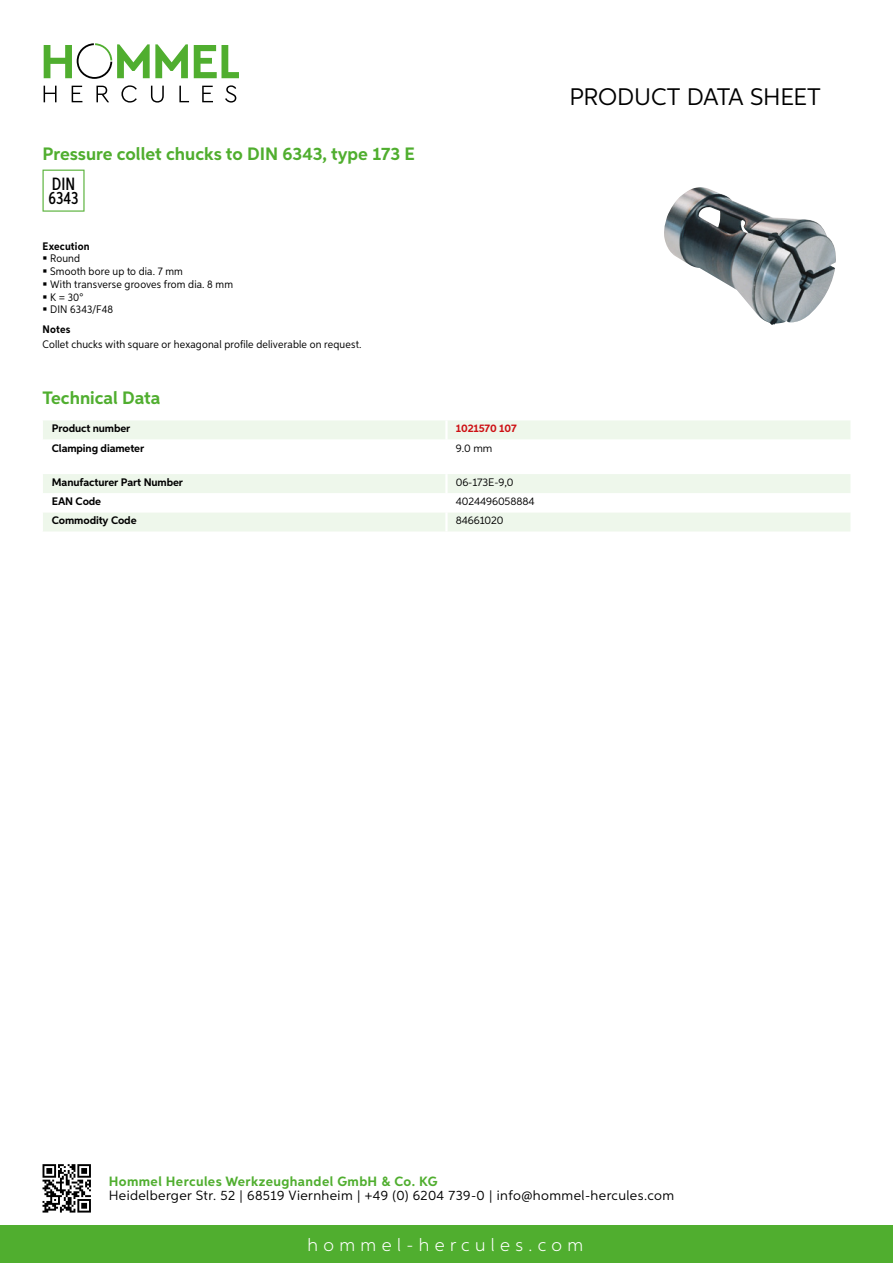
<style>
.page{position:relative;width:893px;height:1263px;background:#fff}
.page>*{position:absolute;margin:0;border:0;box-sizing:border-box;transform-origin:0 0}
.t1{font:24px "Aspira";letter-spacing:-.01em;color:#000}
.t2{font:700 18px "Aspira";color:#50ae2f}
.t3{font:300 18px "Aspira";letter-spacing:.3em;color:#fff}
.t4{font:500 17.85px/14.9px "Aspira XX Nar";color:#000}
.t5{font:13.5px "Aspira";letter-spacing:.03em;color:#000}
.t6{font:700 13.5px "Aspira";letter-spacing:.03em;color:#50ae2f}
.t7{font:10.95px/12.8px "Aspira Nar";letter-spacing:.015em;color:#000}
.t8{font:700 10.95px "Aspira";letter-spacing:-.01em;color:#000}
.t9{font:10.95px "Aspira";letter-spacing:-.01em;color:#000}
.t10{font:700 10.95px "Aspira Nar";letter-spacing:.015em;color:#000}
.t11{font:700 10.95px "Aspira";letter-spacing:-.01em;color:#cd1013}
</style>
<div class="page">
<div style="left:0;top:1226px;width:893px;height:37px;background:#50ae2f"></div>
<svg style="left:43px;top:1164px;width:48px;height:48px"></svg>
<svg style="left:194px;top:45px;width:45px;height:33px"></svg>
<svg style="left:44px;top:43px;width:144px;height:36px"></svg>
<svg style="left:44px;top:86px;width:13px;height:16px"></svg>
<svg style="left:72px;top:86px;width:10px;height:16px"></svg>
<svg style="left:96px;top:86px;width:13px;height:16px"></svg>
<svg style="left:121px;top:85px;width:16px;height:18px"></svg>
<svg style="left:151px;top:86px;width:13px;height:17px"></svg>
<svg style="left:179px;top:86px;width:10px;height:16px"></svg>
<svg style="left:202px;top:86px;width:11px;height:16px"></svg>
<svg style="left:225px;top:85px;width:11px;height:18px"></svg>
<div style="left:43px;top:420px;width:807px;height:19px;background:#eef7eb"></div>
<svg style="left:43px;top:474px;width:807px;height:57px"></svg>
<hr style="left:445px;top:512px;width:3px;height:19px;background:#fff">
<svg style="left:43px;top:170px;width:42px;height:42px"></svg>
<img style="left:664px;top:187px;width:172px;height:138px">
<h2 class="t2" style="left:43px;top:142px;width:374px">Pressure collet chucks to DIN 6343, type 173 E</h2>
<h3 class="t4" style="left:49px;top:176px;width:31px">DIN<br>6343</h3>
<p class="t10" style="left:43px;top:239px;width:49px">Execution</p>
<p class="t7" style="left:50px;top:252px;width:184px">Round<br>Smooth bore up to dia. 7 mm<br>With transverse grooves from dia. 8 mm<br>K = 30°<br>DIN 6343/F48</p>
<p class="t10" style="left:43px;top:322px;width:29px">Notes</p>
<p class="t7" style="left:43px;top:338px;width:320px">Collet chucks with square or hexagonal profile deliverable on request.</p>
<h2 class="t2" style="left:43px;top:386px;width:120px">Technical Data</h2>
<p class="t8" style="left:52px;top:422px;width:80px">Product number</p>
<p class="t11" style="left:456px;top:422px;width:62px">1021570 107</p>
<p class="t8" style="left:52px;top:441px;width:94px">Clamping diameter</p>
<p class="t9" style="left:456px;top:441px;width:38px">9.0 mm</p>
<p class="t8" style="left:52px;top:475px;width:133px">Manufacturer Part Number</p>
<p class="t9" style="left:456px;top:476px;width:59px">06-173E-9,0</p>
<p class="t8" style="left:52px;top:495px;width:51px">EAN Code</p>
<p class="t9" style="left:456px;top:495px;width:80px">4024496058884</p>
<p class="t8" style="left:52px;top:514px;width:86px">Commodity Code</p>
<p class="t9" style="left:456px;top:514px;width:49px">84661020</p>
<h1 class="t1" style="left:569px;top:82px;width:253px">Product data sh eet</h1>
<p class="t6" style="left:109px;top:1172px;width:330px">Hommel Hercules Werkzeughandel GmbH &amp; Co. KG</p>
<p class="t5" style="left:109px;top:1187px;width:567px">Heidelberger Str. 52 | 68519 Viernheim | +49 (0) 6204 739-0 | info@hommel-hercules.com</p>
<h2 class="t3" style="left:307px;top:1234px;width:277px">hommel-hercules.com</h2>
</div>
